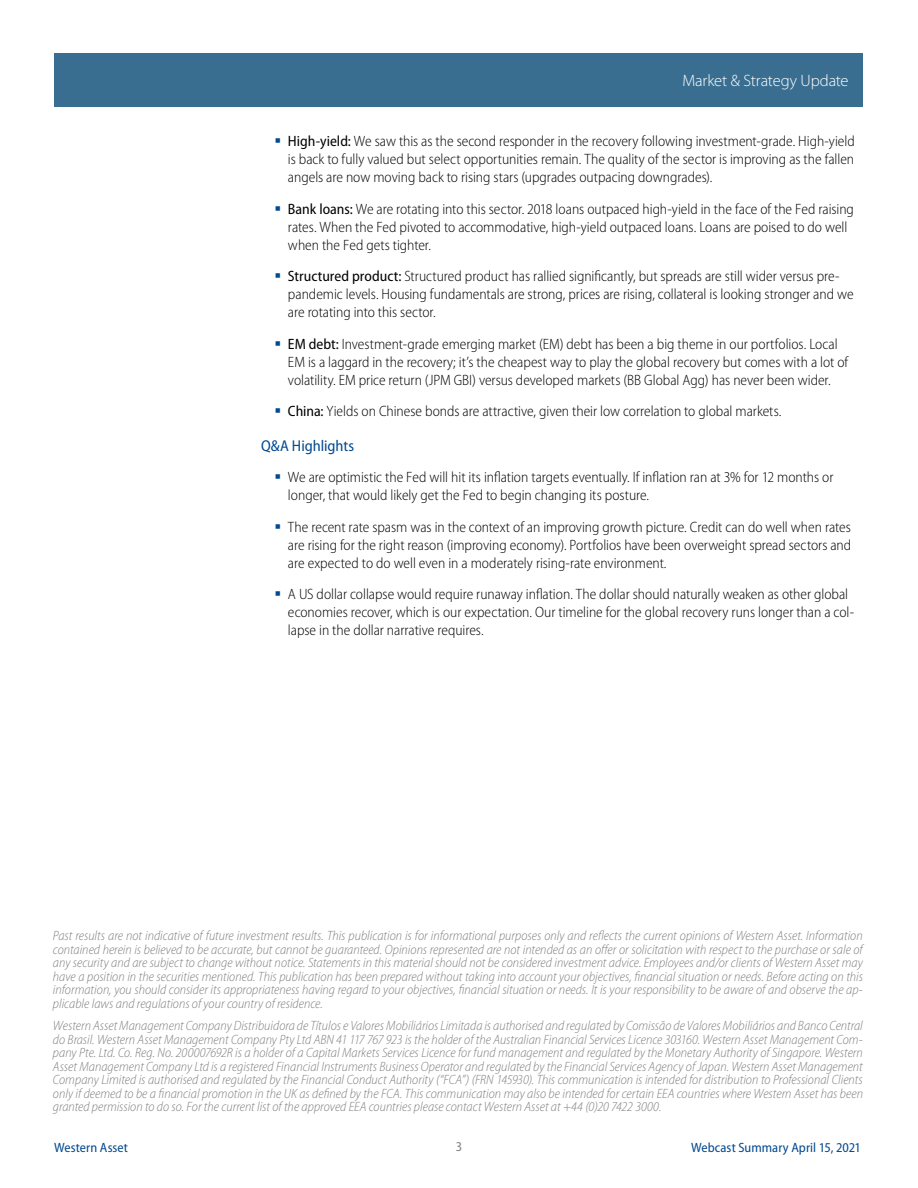
<style>
.page{position:relative;width:918px;height:1188px;background:#fff}
.page>*{position:absolute;margin:0;border:0;box-sizing:border-box;transform-origin:0 0}
.t1{font:300 16.5px "Myriad Pro";letter-spacing:-.01em;color:#fff}
.t2{font:semi-condensed 15.75px "Myriad Pro";letter-spacing:-.005em;color:#014990}
.t3{font:300 semi-condensed 15px/18px "Myriad Pro";color:#000}
.t4{font:italic 300 semi-condensed 13.5px/13.5px "Myriad Pro";color:#808080;text-align:justify}
.t5{font:semi-condensed 13.5px "Myriad Pro";letter-spacing:.005em;color:#014990}
.t6{font:semi-condensed 13.5px "Myriad Pro";color:#808080}
.s1{font-weight:400}
</style>
<div class="page">
<div style="left:54px;top:53px;width:809px;height:54px;background:#396e90"></div>
<p class="t1" style="left:683px;top:71px;width:168px">Market &amp; Strategy Update</p>
<p class="t3" style="left:288px;top:133px;width:568px;text-align:justify"><span class="s1">High-yield:</span> We saw this as the second responder in the recovery following investment-grade. High-yield is back to fully valued but select opportunities remain. The quality of the sector is improving as the fallen angels are now moving back to rising stars (upgrades outpacing downgrades).</p>
<p class="t3" style="left:288px;top:200px;width:568px"><span class="s1">Bank loans:</span> We are rotating into this sector. 2018 loans outpaced high-yield in the face of the Fed raising rates. When the Fed pivoted to accommodative, high-yield outpaced loans. Loans are poised to do well when the Fed gets tighter.</p>
<p class="t3" style="left:288px;top:268px;width:567px"><span class="s1">Structured product:</span> Structured product has rallied significantly, but spreads are still wider versus pre&shy;pandemic levels. Housing fundamentals are strong, prices are rising, collateral is looking stronger and we are rotating into this sector.</p>
<p class="t3" style="left:288px;top:335px;width:562px"><span class="s1">EM debt:</span> Investment-grade emerging market (EM) debt has been a big theme in our portfolios. Local<br>EM is a laggard in the recovery; it’s the cheapest way to play the global recovery but comes with a lot of volatility. EM price return (JPM GBI) versus developed markets (BB Global Agg) has never been wider.</p>
<p class="t3" style="left:288px;top:403px;width:495px"><span class="s1">China:</span> Yields on Chinese bonds are attractive, given their low correlation to global markets.</p>
<p class="t2" style="left:261px;top:437px;width:95px">Q&amp;A Highlights</p>
<p class="t3" style="left:288px;top:469px;width:547px">We are optimistic the Fed will hit its inflation targets eventually. If inflation ran at 3% for 12 months or longer, that would likely get the Fed to begin changing its posture.</p>
<p class="t3" style="left:288px;top:518px;width:565px;text-align:justify">The recent rate spasm was in the context of an improving growth picture. Credit can do well when rates are rising for the right reason (improving economy). Portfolios have been overweight spread sectors and are expected to do well even in a moderately rising-rate environment.</p>
<p class="t3" style="left:288px;top:586px;width:568px">A US dollar collapse would require runaway inflation. The dollar should naturally weaken as other global economies recover, which is our expectation. Our timeline for the global recovery runs longer than a col&shy;lapse in the dollar narrative requires.</p>
<p class="t4" style="left:53px;top:929px;width:812px">Past results are not indicative of future investment results. This publication is for informational purposes only and reflects the current opinions of Western Asset. Information contained herein is believed to be accurate, but cannot be guaranteed. Opinions represented are not intended as an offer or solicitation with respect to the purchase or sale of any security and are subject to change without notice. Statements in this material should not be considered investment advice. Employees and/or clients of Western Asset may have a position in the securities mentioned. This publication has been prepared without taking into account your objectives, financial situation or needs. Before acting on this information, you should consider its appropriateness having regard to your objectives, financial situation or needs. It is your responsibility to be aware of and observe the ap&shy;plicable laws and regulations of your country of residence.</p>
<p class="t4" style="left:53px;top:1019px;width:812px">Western Asset Management Company Distribuidora de Títulos e Valores Mobiliários Limitada is authorised and regulated by Comissão de Valores Mobiliários and Banco Central do Brasil. Western Asset Management Company Pty Ltd ABN 41 117 767 923 is the holder of the Australian Financial Services Licence 303160. Western Asset Management Com&shy;pany Pte. Ltd. Co. Reg. No. 200007692R is a holder of a Capital Markets Services Licence for fund management and regulated by the Monetary Authority of Singapore. Western Asset Management Company Ltd is a registered Financial Instruments Business Operator and regulated by the Financial Services Agency of Japan. Western Asset Management Company Limited is authorised and regulated by the Financial Conduct Authority (“FCA”) (FRN 145930). This communication is intended for distribution to Professional Clients only if deemed to be a financial promotion in the UK as defined by the FCA. This communication may also be intended for certain EEA countries where Western Asset has been granted permission to do so. For the current list of the approved EEA countries please contact Western Asset at +44 (0)20 7422 3000.</p>
<p class="t5" style="left:54px;top:1140px;width:76px">Western Asset</p>
<p class="t6" style="left:456px;top:1139px;width:8px">3</p>
<p class="t5" style="left:691px;top:1140px;width:171px">Webcast Summary April 15, 2021</p>
</div>
